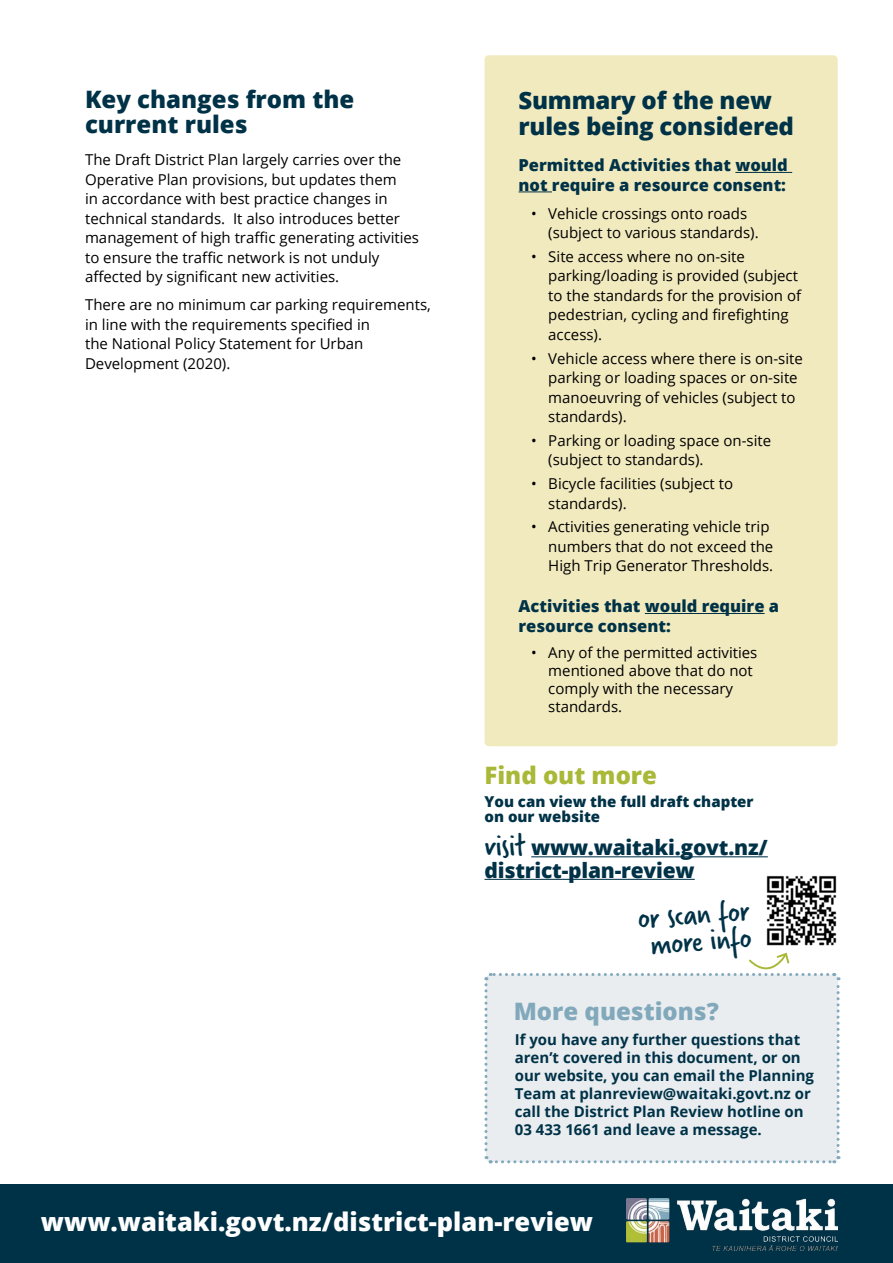
<style>
.page{position:relative;width:893px;height:1263px;background:#fff}
.page>*{position:absolute;margin:0;border:0;box-sizing:border-box;transform-origin:0 0}
.t1{font:33px/27px "Verveine";color:#003247;text-align:center}
.t2{font:800 25.5px "Open Sans";color:#fff}
.t3{font:800 24px/25.5px "Open Sans";letter-spacing:-.01em;color:#003247}
.t4{font:800 24px "Open Sans";color:#82a9bb}
.t5{font:800 24px "Open Sans";color:#a9b837}
.t6{font:800 21px/22.5px "Open Sans";letter-spacing:-.01em;color:#003247}
.t7{font:800 16.5px/19.5px "Open Sans";color:#003247}
.t8{font:15px/19.5px "Open Sans";color:#000}
.t9{font:700 15px/18px "Open Sans";color:#003247}
.t10{font:800 15px/15px "Open Sans";color:#003247}
.s1{font-family:"Verveine";font-weight:400;font-size:33px}
</style>
<div class="page">
<div style="left:0;top:1184px;width:893px;height:79px;background:#003247"></div>
<img style="left:627px;top:1199px;width:210px;height:51px">
<div style="left:484px;top:55px;width:354px;height:691px;background:#f2eabf;border-radius:4px"></div>
<hr style="left:735px;top:172px;width:57px;height:1px;background:#003247">
<hr style="left:518px;top:191px;width:34px;height:1px;background:#003247">
<hr style="left:645px;top:613px;width:120px;height:1px;background:#003247">
<img style="left:766px;top:875px;width:71px;height:71px">
<svg style="left:484px;top:952px;width:357px;height:212px;background:#eaeef0"></svg>
<hr style="left:531px;top:856px;width:237px;height:1px;background:#003247">
<hr style="left:484px;top:879px;width:211px;height:1px;background:#003247">
<h3 class="t3" style="left:85px;top:85px;width:271px">Key changes from the current rules</h3>
<p class="t8" style="left:85px;top:150px;width:336px">The Draft District Plan largely carries over the Operative Plan provisions, but updates them<br>in accordance with best practice changes in technical standards. It also introduces better management of high traffic generating activities to ensure the traffic network is not unduly affected by significant new activities.</p>
<p class="t8" style="left:85px;top:295px;width:347px">There are no minimum car parking requirements, in line with the requirements specified in<br>the National Policy Statement for Urban Development (2020).</p>
<h3 class="t3" style="left:518px;top:86px;width:277px">Summary of the new rules being considered</h3>
<p class="t7" style="left:518px;top:155px;width:271px">Permitted Activities that would not require a resource consent:</p>
<p class="t8" style="left:548px;top:203px;width:212px;text-indent:-17px">• Vehicle crossings onto roads (subject to various standards).</p>
<p class="t8" style="left:548px;top:246px;width:254px;text-indent:-17px">• Site access where no on-site parking/loading is provided (subject to the standards for the provision of pedestrian, cycling and firefighting access).</p>
<p class="t8" style="left:548px;top:348px;width:256px;text-indent:-17px">• Vehicle access where there is on-site parking or loading spaces or on-site manoeuvring of vehicles (subject to standards).</p>
<p class="t8" style="left:548px;top:430px;width:224px;text-indent:-17px">• Parking or loading space on-site (subject to standards).</p>
<p class="t8" style="left:548px;top:474px;width:186px;text-indent:-17px">• Bicycle facilities (subject to standards).</p>
<p class="t8" style="left:548px;top:517px;width:227px;text-indent:-17px">• Activities generating vehicle trip numbers that do not exceed the<br>High Trip Generator Thresholds.</p>
<p class="t7" style="left:518px;top:596px;width:262px">Activities that would require a resource consent:</p>
<p class="t8" style="left:548px;top:643px;width:211px;line-height:18px;text-indent:-17px">• Any of the permitted activities mentioned above that do not comply with the necessary standards.</p>
<h3 class="t5" style="left:484px;top:757px;width:174px">Find out more</h3>
<p class="t10" style="left:484px;top:793px;width:271px">You can view the full draft chapter on our website</p>
<h3 class="t6" style="left:484px;top:835px;width:285px"><span class="s1">visit</span> www.waitaki.govt.nz/ district-plan-review</h3>
<h1 class="t1" style="left:637px;top:905px;width:113px;rotate:-4deg">or scan for more info</h1>
<h3 class="t4" style="left:514px;top:993px;width:207px">More questions?</h3>
<p class="t9" style="left:515px;top:1030px;width:301px">If you have any further questions that aren’t covered in this document, or on our website, you can email the Planning Team at planreview@waitaki.govt.nz or call the District Plan Review hotline on 03 433 1661 and leave a message.</p>
<h2 class="t2" style="left:41px;top:1202px;width:554px">www.waitaki.govt.nz/district-plan-review</h2>
</div>
